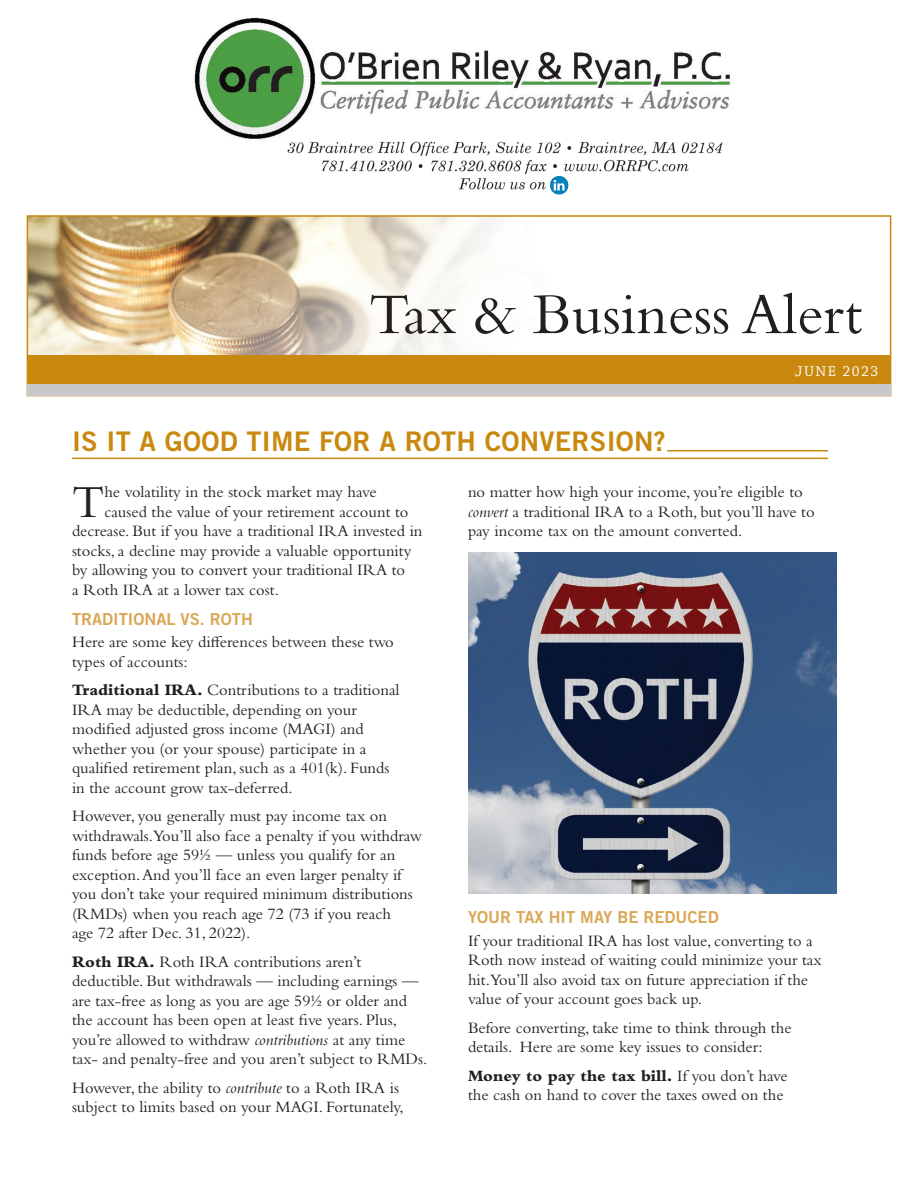
<style>
.page{position:relative;width:918px;height:1188px;background:#fff}
.page>*{position:absolute;margin:0;border:0;box-sizing:border-box;transform-origin:0 0}
.t1{font:60px "Bembo Std";color:#231f20}
.t2{font:47.85px "Bembo Std";color:#231f20}
.t3{font:27px "Trade Gothic LT Std Bd 2";letter-spacing:.01em;color:#c8890e}
.t4{font:16.5px/19.5px "Bembo Std";color:#231f20}
.t5{font:16.5px "Trade Gothic LT Std Bd 2";color:#d9a756}
.t6{font:15px "Chaparral Pro";letter-spacing:.1em;color:#fff}
.s1{font-weight:800}
.s2{font-style:italic}
</style>
<div class="page">
<img style="left:30px;top:218px;width:546px;height:138px">
<hr style="left:667px;top:450px;width:161px;height:2px;background:#c8890e">
<hr style="left:72px;top:458px;width:756px;height:1px;background:#c8890e">
<div style="left:27px;top:215px;width:864px;height:181px;border:2px solid #c8890e"></div>
<div style="left:27px;top:356px;width:864px;height:40px;background:#c7c8ca"></div>
<div style="left:27px;top:356px;width:864px;height:28px;background:#c8890e"></div>
<img style="left:468px;top:552px;width:369px;height:342px">
<img style="left:194px;top:17px;width:541px;height:178px">
<h1 class="t1" style="left:369px;top:279px;width:495px">Tax &amp; Business Alert</h1>
<p class="t6" style="left:795px;top:363px;width:85px">JUNE 2023</p>
<h3 class="t3" style="left:72px;top:425px;width:595px">IS IT A GOOD TIME FOR A ROTH CONVERSION?</h3>
<h2 class="t2" style="left:72px;top:474px;width:34px">T</h2>
<p class="t4" style="left:104px;top:482px;width:274px">he volatility in the stock market may have</p>
<p class="t4" style="left:104px;top:501px;width:306px">caused the value of your retirement account to</p>
<p class="t4" style="left:72px;top:521px;width:352px">decrease. But if you have a traditional IRA invested in</p>
<p class="t4" style="left:72px;top:540px;width:341px">stocks, a decline may provide a valuable opportunity</p>
<p class="t4" style="left:72px;top:560px;width:335px">by allowing you to convert your traditional IRA to</p>
<p class="t4" style="left:72px;top:579px;width:209px">a Roth IRA at a lower tax cost.</p>
<p class="t5" style="left:72px;top:608px;width:183px">TRADITIONAL VS. ROTH</p>
<p class="t4" style="left:72px;top:632px;width:323px">Here are some key differences between these two types of accounts:</p>
<p class="t4" style="left:72px;top:680px;width:329px"><span class="s1">Traditional IRA.</span> Contributions to a traditional IRA may be deductible, depending on your modified adjusted gross income (MAGI) and whether you (or your spouse) participate in a qualified retirement plan, such as a 401(k). Funds in the account grow tax-deferred.</p>
<p class="t4" style="left:72px;top:806px;width:352px">However, you generally must pay income tax on withdrawals.You’ll also face a penalty if you withdraw funds before age 59½ — unless you qualify for an exception. And you’ll face an even larger penalty if you don’t take your required minimum distributions (RMDs) when you reach age 72 (73 if you reach<br>age 72 after Dec. 31, 2022).</p>
<p class="t4" style="left:72px;top:951px;width:357px"><span class="s1">Roth IRA.</span> Roth IRA contributions aren’t deductible. But withdrawals — including earnings — are tax-free as long as you are age 59½ or older and the account has been open at least five years. Plus, you’re allowed to withdraw <span class="s2">contributions</span> at any time tax- and penalty-free and you aren’t subject to RMDs.</p>
<p class="t4" style="left:72px;top:1077px;width:333px">However, the ability to <span class="s2">contribute</span> to a Roth IRA is subject to limits based on your MAGI. Fortunately,</p>
<p class="t4" style="left:468px;top:482px;width:348px">no matter how high your income, you’re eligible to <span class="s2">convert</span> a traditional IRA to a Roth, but you’ll have to pay income tax on the amount converted.</p>
<p class="t5" style="left:468px;top:907px;width:252px">YOUR TAX HIT MAY BE REDUCED</p>
<p class="t4" style="left:468px;top:930px;width:355px">If your traditional IRA has lost value, converting to a Roth now instead of waiting could minimize your tax hit.You’ll also avoid tax on future appreciation if the value of your account goes back up.</p>
<p class="t4" style="left:468px;top:1017px;width:325px">Before converting, take time to think through the details. Here are some key issues to consider:</p>
<p class="t4" style="left:468px;top:1065px;width:321px"><span class="s1">Money to pay the tax bill.</span> If you don’t have the cash on hand to cover the taxes owed on the</p>
</div>
